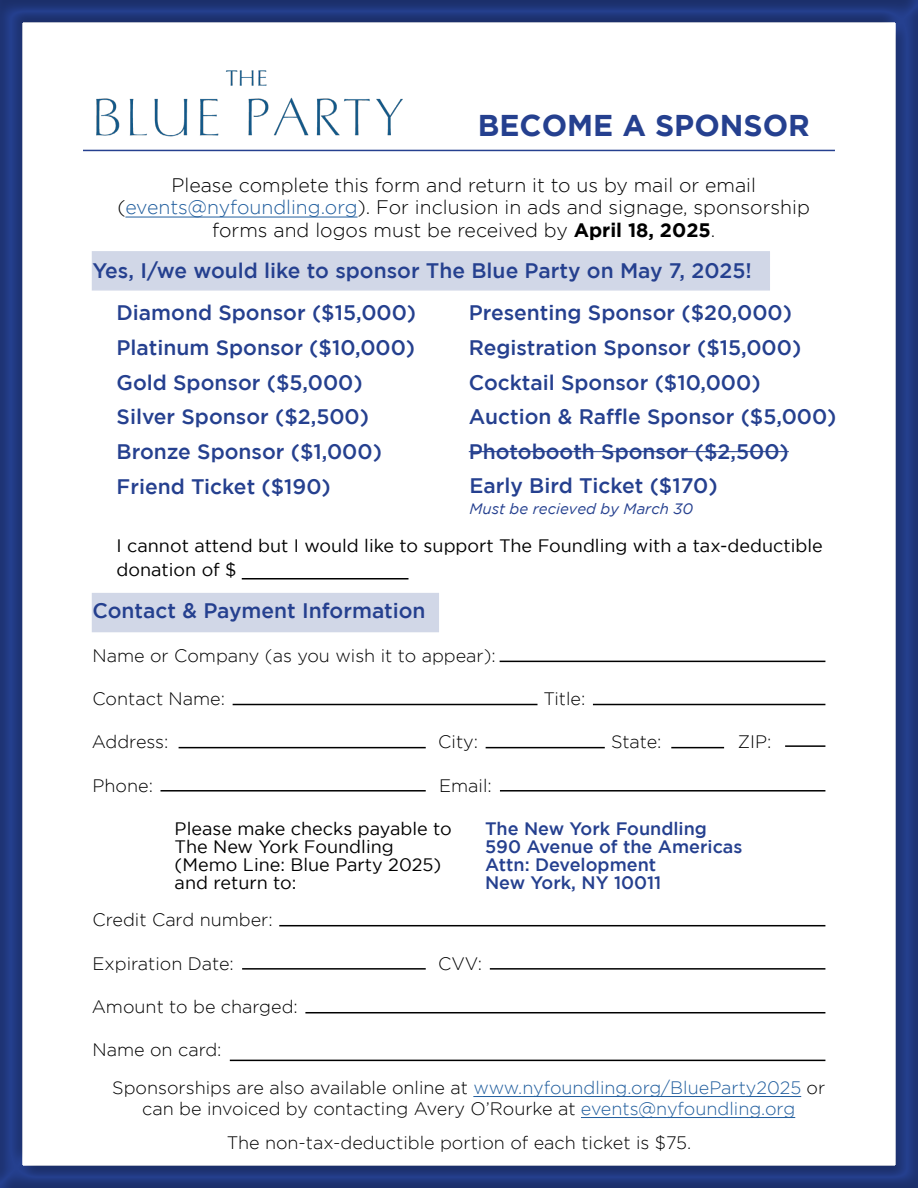
<style>
.page{position:relative;width:918px;height:1188px;background:#fff}
.page>*{position:absolute;margin:0;border:0;box-sizing:border-box;transform-origin:0 0}
.t1{font:700 30px "Gotham";color:#25408f}
.t2{font:500 21px/34.7px "Gotham";color:#25408f}
.t3{font:300 19.5px/22.5px "Gotham";color:#000;text-align:center}
.t4{font:300 18px/38.2px "Gotham";color:#000}
.t5{font:18px/18px "Gotham";color:#000}
.t6{font:500 18px/18px "Gotham";color:#25408f}
.t7{font:italic 15px "Gotham";color:#25408f}
.s1{color:#215e9e}
.s2{font-weight:700}
</style>
<div class="page">
<div style="left:0;top:0;width:918px;height:1188px;background:#000;opacity:.27"></div>
<img style="left:75px;top:63px;width:345px;height:88px">
<div style="left:92px;top:251px;width:678px;height:40px;background:#d1d7e7"></div>
<hr style="left:125px;top:217px;width:233px;height:1px;background:#215e9e">
<hr style="left:500px;top:661px;width:325px;height:1px;background:#000">
<hr style="left:233px;top:704px;width:305px;height:1px;background:#000">
<hr style="left:593px;top:704px;width:232px;height:1px;background:#000">
<hr style="left:179px;top:747px;width:247px;height:1px;background:#000">
<hr style="left:161px;top:790px;width:265px;height:2px;background:#000">
<hr style="left:500px;top:790px;width:325px;height:2px;background:#000">
<hr style="left:486px;top:747px;width:119px;height:1px;background:#000">
<hr style="left:671px;top:747px;width:53px;height:1px;background:#000">
<hr style="left:785px;top:745px;width:40px;height:2px;background:#000">
<hr style="left:279px;top:925px;width:546px;height:1px;background:#000">
<hr style="left:242px;top:968px;width:184px;height:2px;background:#000">
<hr style="left:490px;top:968px;width:335px;height:2px;background:#000">
<hr style="left:305px;top:1012px;width:520px;height:1px;background:#000">
<hr style="left:230px;top:1060px;width:595px;height:1px;background:#000">
<hr style="left:242px;top:578px;width:167px;height:2px;background:#000">
<hr style="left:473px;top:1096px;width:328px;height:1px;background:#215e9e">
<hr style="left:581px;top:1117px;width:214px;height:1px;background:#215e9e">
<hr style="left:469px;top:451px;width:320px;height:1px;background:#25408f">
<div style="left:92px;top:593px;width:347px;height:39px;background:#d1d7e7"></div>
<hr style="left:83px;top:150px;width:752px;height:1px;background:#25408f">
<h1 class="t1" style="left:478px;top:108px;width:334px">BECOME A SPONSOR</h1>
<p class="t3" style="left:118px;top:174px;width:694px">Please complete this form and return it to us by mail or email (<span class="s1">events@nyfoundling.org</span>). For inclusion in ads and signage, sponsorship forms and logos must be received by <span class="s2">April 18, 2025</span>.</p>
<p class="t2" style="left:117px;top:249px;width:637px;line-height:42.3px;text-indent:-24px">Yes, I/we would like to sponsor The Blue Party on May 7, 2025!<br>Diamond Sponsor ($15,000)</p>
<p class="t2" style="left:117px;top:330px;width:300px">Platinum Sponsor ($10,000)<br>Gold Sponsor ($5,000)</p>
<p class="t2" style="left:469px;top:295px;width:369px">Presenting Sponsor ($20,000)<br>Registration Sponsor ($15,000)<br>Cocktail Sponsor ($10,000)<br>Auction &amp; Raffle Sponsor ($5,000)<br>Photobooth Sponsor ($2,500)</p>
<p class="t2" style="left:117px;top:398px;width:267px">Silver Sponsor ($2,500)<br>Bronze Sponsor ($1,000)<br>Friend Ticket ($190)</p>
<p class="t2" style="left:469px;top:467px;width:250px">Early Bird Ticket ($170)</p>
<p class="t7" style="left:469px;top:500px;width:225px">Must be recieved by March 30</p>
<p class="t5" style="left:117px;top:533px;width:708px;line-height:24px">I cannot attend but I would like to support The Foundling with a tax-deductible donation of $</p>
<p class="t2" style="left:93px;top:592px;width:335px">Contact &amp; Payment Information</p>
<p class="t4" style="left:93px;top:636px;width:405px">Name or Company (as you wish it to appear):</p>
<p class="t4" style="left:93px;top:680px;width:134px">Contact Name:</p>
<p class="t4" style="left:543px;top:680px;width:43px">Title:</p>
<p class="t4" style="left:92px;top:723px;width:78px">Address:</p>
<p class="t4" style="left:438px;top:723px;width:41px">City:</p>
<p class="t4" style="left:611px;top:723px;width:52px">State:</p>
<p class="t4" style="left:738px;top:723px;width:35px">ZIP:</p>
<p class="t4" style="left:93px;top:766px;width:62px">Phone:</p>
<p class="t4" style="left:439px;top:766px;width:54px">Email:</p>
<p class="t5" style="left:175px;top:819px;width:279px">Please make checks payable to<br>The New York Foundling (Memo Line: Blue Party 2025) and return to:</p>
<p class="t6" style="left:485px;top:819px;width:259px">The New York Foundling<br>590 Avenue of the Americas<br>Attn: Development<br>New York, NY 10011</p>
<p class="t4" style="left:93px;top:901px;width:182px">Credit Card number:</p>
<p class="t4" style="left:93px;top:944px;width:143px">Expiration Date:</p>
<p class="t4" style="left:438px;top:944px;width:46px">CVV:</p>
<p class="t4" style="left:92px;top:987px;width:208px">Amount to be charged:</p>
<p class="t4" style="left:112px;top:1030px;width:715px;text-indent:-20px">Name on card:<br>Sponsorships are also available online at <span class="s1">www.nyfoundling.org/BlueParty2025</span> or</p>
<p class="t4" style="left:142px;top:1089px;width:654px">can be invoiced by contacting Avery O’Rourke at <span class="s1">events@nyfoundling.org</span></p>
<p class="t4" style="left:227px;top:1123px;width:466px">The non-tax-deductible portion of each ticket is $75.</p>
</div>
